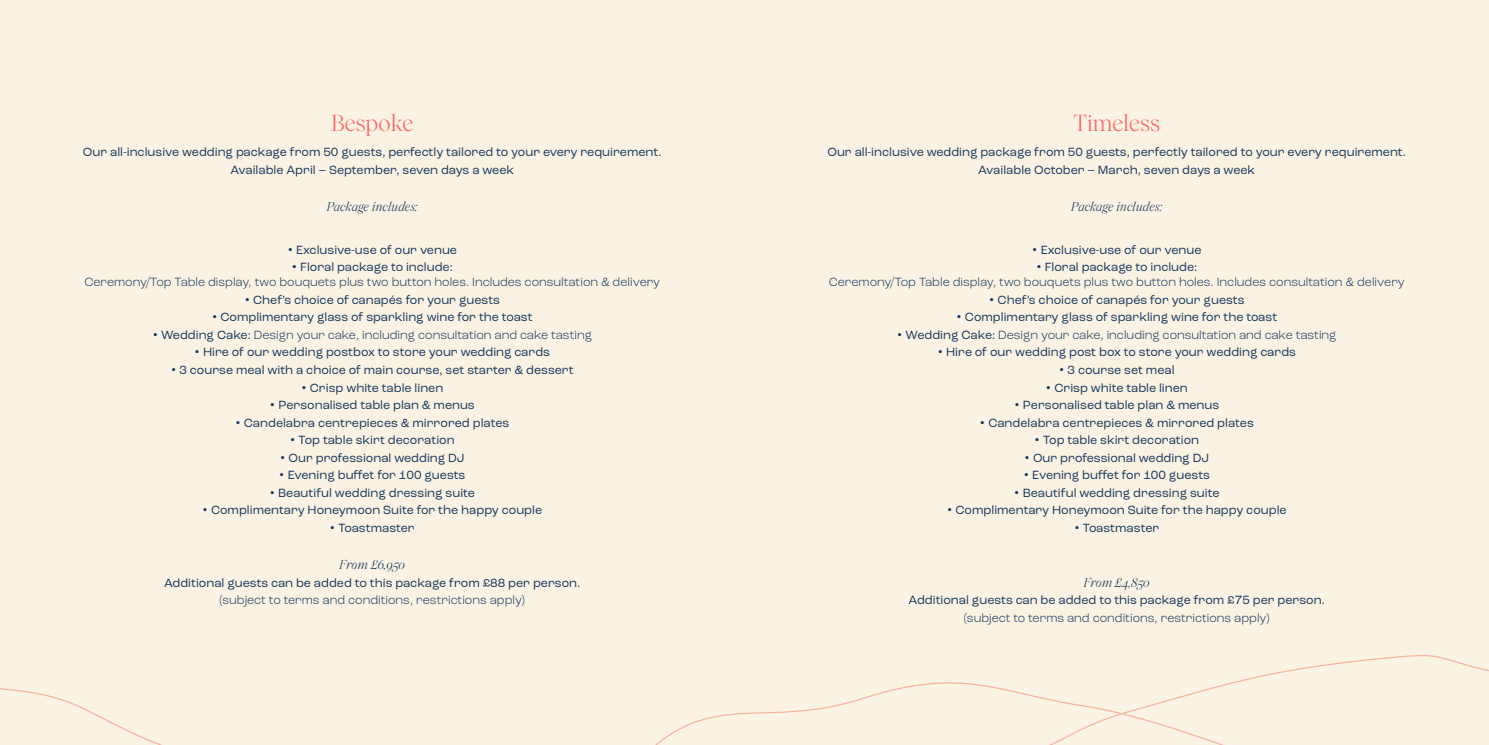
<style>
.page{position:relative;width:1489px;height:745px;background:#fff}
.page>*{position:absolute;margin:0;border:0;box-sizing:border-box;transform-origin:0 0}
.t1{font:22.5px "Wulkan Display";color:#f66}
.t2{font:12.5px/17.5px "Roc Grotesk";color:#16375b;text-align:center}
.t3{font:300 12.5px/15px "Roc Grotesk";color:#16375b;text-align:center}
.t4{font:italic 12.5px "Wulkan Display";color:#16375b}
.s1{font-family:"Gotham";font-weight:300}
.s2{font-family:"Gotham"}
.s3{font-weight:400}
</style>
<div class="page">
<div style="left:0;top:0;width:1488px;height:744px;background:#faf2e3"></div>
<svg style="left:0;top:655px;width:1488px;height:89px"></svg>
<svg style="left:245px;top:712px;width:878px;height:32px"></svg>
<h1 class="t1" style="left:331px;top:110px;width:83px">Bespoke</h1>
<p class="t2" style="left:83px;top:143px;width:580px">Our all-inclusive wedding package from 50 guests, perfectly tailored to your every requirement.<br>Available April – September, seven days a week</p>
<p class="t4" style="left:327px;top:199px;width:92px">Package includes:</p>
<p class="t2" style="left:287px;top:241px;width:171px"><span class="s1">•</span> Exclusive-use of our venue</p>
<p class="t3" style="left:84px;top:259px;width:577px"><span class="s2">•</span> <span class="s3">Floral package to include:<br></span>Ceremony/Top Table display, two bouquets plus two button holes. Includes consultation &amp; delivery</p>
<p class="t2" style="left:244px;top:291px;width:257px"><span class="s1">•</span> Chef’s choice of canapés for your guests</p>
<p class="t2" style="left:212px;top:308px;width:322px"><span class="s1">•</span> Complimentary glass of sparkling wine for the toast</p>
<p class="t3" style="left:152px;top:327px;width:441px"><span class="s2">•</span> <span class="s3">Wedding Cake:</span> Design your cake, including consultation and cake tasting</p>
<p class="t2" style="left:194px;top:343px;width:357px"><span class="s1">•</span> Hire of our wedding postbox to store your wedding cards</p>
<p class="t2" style="left:171px;top:361px;width:404px"><span class="s1">•</span> 3 course meal with a choice of main course, set starter &amp; dessert</p>
<p class="t2" style="left:301px;top:378px;width:144px"><span class="s1">•</span> Crisp white table linen</p>
<p class="t2" style="left:269px;top:396px;width:207px"><span class="s1">•</span> Personalised table plan &amp; menus</p>
<p class="t2" style="left:235px;top:413px;width:276px"><span class="s1">•</span> Candelabra centrepieces &amp; mirrored plates</p>
<p class="t2" style="left:290px;top:431px;width:166px"><span class="s1">•</span> Top table skirt decoration</p>
<p class="t2" style="left:280px;top:448px;width:186px"><span class="s1">•</span> Our professional wedding DJ</p>
<p class="t2" style="left:279px;top:466px;width:188px"><span class="s1">•</span> Evening buffet for 100 guests</p>
<p class="t2" style="left:269px;top:483px;width:207px"><span class="s1">•</span> Beautiful wedding dressing suite</p>
<p class="t2" style="left:202px;top:501px;width:341px"><span class="s1">•</span> Complimentary Honeymoon Suite for the happy couple</p>
<p class="t2" style="left:329px;top:518px;width:87px"><span class="s1">•</span> Toastmaster</p>
<p class="t4" style="left:339px;top:557px;width:67px">From £6,950</p>
<p class="t2" style="left:164px;top:573px;width:418px">Additional guests can be added to this package from £88 per person.</p>
<p class="t3" style="left:219px;top:592px;width:307px">(subject to terms and conditions, restrictions apply)</p>
<h1 class="t1" style="left:1073px;top:110px;width:88px">Timeless</h1>
<p class="t2" style="left:827px;top:143px;width:580px">Our all-inclusive wedding package from 50 guests, perfectly tailored to your every requirement.<br>Available October – March, seven days a week</p>
<p class="t4" style="left:1071px;top:199px;width:92px">Package includes:</p>
<p class="t2" style="left:1031px;top:241px;width:171px"><span class="s1">•</span> Exclusive-use of our venue</p>
<p class="t3" style="left:828px;top:259px;width:577px"><span class="s2">•</span> <span class="s3">Floral package to include:<br></span>Ceremony/Top Table display, two bouquets plus two button holes. Includes consultation &amp; delivery</p>
<p class="t2" style="left:988px;top:291px;width:257px"><span class="s1">•</span> Chef’s choice of canapés for your guests</p>
<p class="t2" style="left:956px;top:308px;width:322px"><span class="s1">•</span> Complimentary glass of sparkling wine for the toast</p>
<p class="t3" style="left:896px;top:327px;width:441px"><span class="s2">•</span> <span class="s3">Wedding Cake:</span> Design your cake, including consultation and cake tasting</p>
<p class="t2" style="left:937px;top:343px;width:360px"><span class="s1">•</span> Hire of our wedding post box to store your wedding cards</p>
<p class="t2" style="left:1058px;top:361px;width:117px"><span class="s1">•</span> 3 course set meal</p>
<p class="t2" style="left:1045px;top:378px;width:144px"><span class="s1">•</span> Crisp white table linen</p>
<p class="t2" style="left:1014px;top:396px;width:207px"><span class="s1">•</span> Personalised table plan &amp; menus</p>
<p class="t2" style="left:979px;top:413px;width:276px"><span class="s1">•</span> Candelabra centrepieces &amp; mirrored plates</p>
<p class="t2" style="left:1034px;top:431px;width:166px"><span class="s1">•</span> Top table skirt decoration</p>
<p class="t2" style="left:1024px;top:448px;width:186px"><span class="s1">•</span> Our professional wedding DJ</p>
<p class="t2" style="left:1023px;top:466px;width:188px"><span class="s1">•</span> Evening buffet for 100 guests</p>
<p class="t2" style="left:1013px;top:483px;width:207px"><span class="s1">•</span> Beautiful wedding dressing suite</p>
<p class="t2" style="left:946px;top:501px;width:341px"><span class="s1">•</span> Complimentary Honeymoon Suite for the happy couple</p>
<p class="t2" style="left:1074px;top:518px;width:87px"><span class="s1">•</span> Toastmaster</p>
<p class="t4" style="left:1083px;top:574px;width:67px">From £4,850</p>
<p class="t2" style="left:908px;top:591px;width:418px">Additional guests can be added to this package from £75 per person.</p>
<p class="t3" style="left:963px;top:609px;width:307px">(subject to terms and conditions, restrictions apply)</p>
</div>
